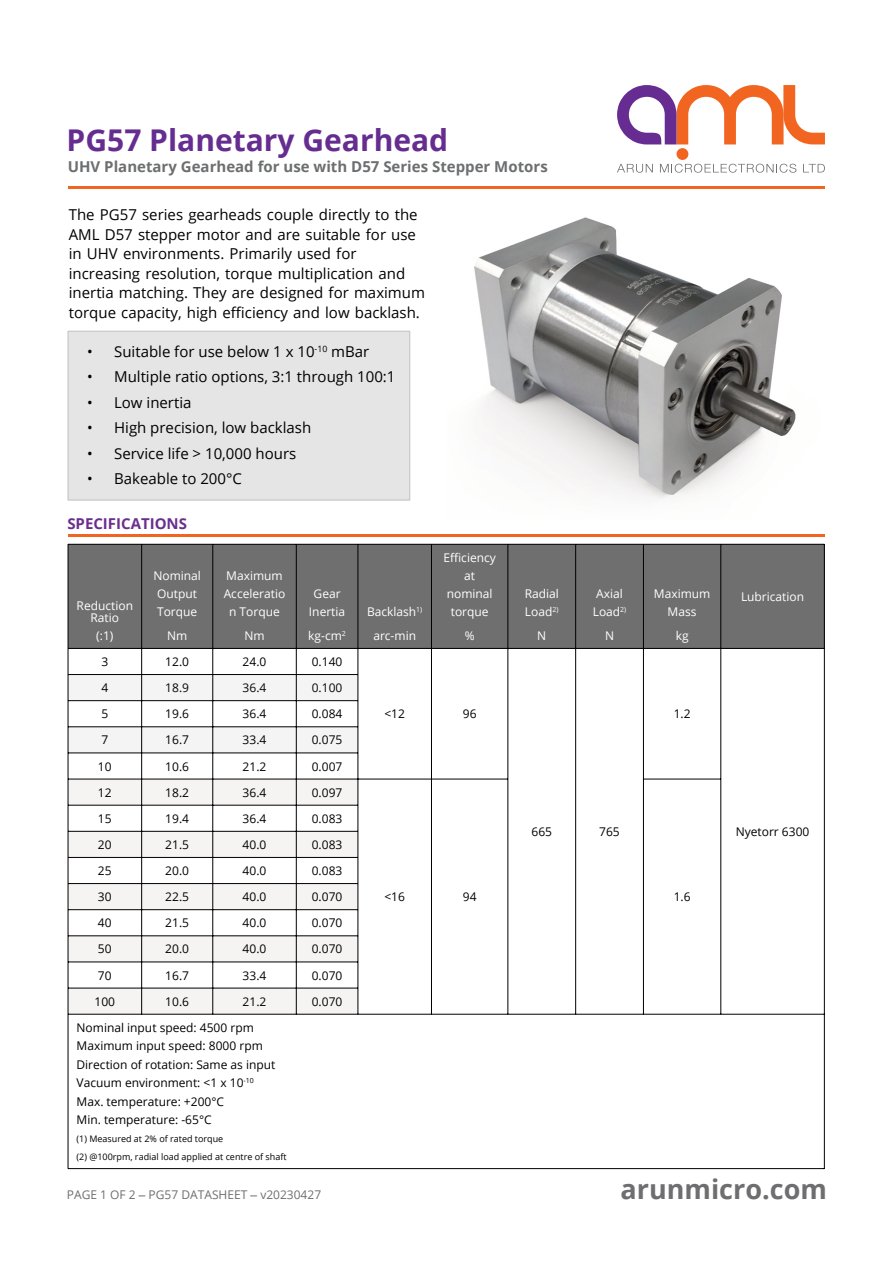
<style>
.page{position:relative;width:893px;height:1263px;background:#fff}
.page>*{position:absolute;margin:0;border:0;box-sizing:border-box;transform-origin:0 0}
.t1{font:700 30px "Open Sans";color:#662d91}
.t2{font:700 27px "Open Sans";color:#6e6e70}
.t3{font:15px/19.5px "Open Sans";color:#000}
.t4{font:700 15px "Open Sans";color:#6d6e70}
.t5{font:700 15px "Open Sans";color:#6a2f8e}
.t6{font:12px/18.5px "Open Sans";color:#000}
.t7{font:12px/18px "Open Sans";color:#fff;text-align:center}
.t8{font:12px "Open Sans";color:#6e6e70}
.t9{font:12px "Open Sans";color:#080605}
.t10{font:9px/18px "Open Sans";color:#000}
.s1{font-family:"Arial"}
</style>
<div class="page">
<div style="left:68px;top:544px;width:756px;height:104px;background:#706f6f"></div>
<svg style="left:69px;top:675px;width:289px;height:78px"></svg>
<svg style="left:69px;top:779px;width:755px;height:389px"></svg>
<hr style="left:68px;top:544px;width:1px;height:625px;background:#000">
<hr style="left:824px;top:544px;width:1px;height:625px;background:#000">
<hr style="left:141px;top:544px;width:1px;height:470px;background:#000">
<hr style="left:212px;top:544px;width:1px;height:470px;background:#000">
<hr style="left:296px;top:544px;width:1px;height:470px;background:#000">
<hr style="left:358px;top:544px;width:1px;height:470px;background:#000">
<hr style="left:431px;top:544px;width:1px;height:470px;background:#000">
<hr style="left:508px;top:544px;width:1px;height:470px;background:#000">
<hr style="left:575px;top:544px;width:1px;height:470px;background:#000">
<hr style="left:643px;top:544px;width:1px;height:470px;background:#000">
<hr style="left:720px;top:544px;width:1px;height:470px;background:#000">
<hr style="left:68px;top:544px;width:756px;height:1px;background:#000">
<hr style="left:68px;top:648px;width:756px;height:1px;background:#000">
<hr style="left:68px;top:674px;width:290px;height:1px;background:#000">
<hr style="left:68px;top:700px;width:290px;height:1px;background:#000">
<hr style="left:68px;top:726px;width:290px;height:1px;background:#000">
<hr style="left:68px;top:753px;width:290px;height:1px;background:#000">
<hr style="left:68px;top:779px;width:440px;height:1px;background:#000">
<hr style="left:643px;top:779px;width:78px;height:1px;background:#000">
<hr style="left:68px;top:805px;width:290px;height:1px;background:#000">
<hr style="left:68px;top:831px;width:290px;height:1px;background:#000">
<hr style="left:68px;top:857px;width:290px;height:1px;background:#000">
<hr style="left:68px;top:883px;width:290px;height:1px;background:#000">
<hr style="left:68px;top:909px;width:290px;height:1px;background:#000">
<hr style="left:68px;top:935px;width:290px;height:1px;background:#000">
<hr style="left:68px;top:962px;width:290px;height:1px;background:#000">
<hr style="left:68px;top:988px;width:290px;height:1px;background:#000">
<hr style="left:68px;top:1014px;width:756px;height:1px;background:#000">
<hr style="left:68px;top:1168px;width:756px;height:1px;background:#000">
<hr style="left:68px;top:534px;width:757px;height:3px;background:#f16523">
<div style="left:68px;top:331px;width:342px;height:169px;background:#e5e5e5;border:1px solid #c0c0c0"></div>
<img style="left:474px;top:217px;width:322px;height:282px">
<hr style="left:68px;top:187px;width:757px;height:2px;background:#f16523">
<svg style="left:617px;top:164px;width:36px;height:9px"></svg>
<svg style="left:660px;top:164px;width:136px;height:9px"></svg>
<svg style="left:803px;top:164px;width:22px;height:8px"></svg>
<div style="left:676px;top:148px;width:12px;height:12px;background:#f26521;border-radius:50%"></div>
<svg style="left:617px;top:85px;width:208px;height:59px"></svg>
<h1 class="t1" style="left:67px;top:128px;width:383px">PG57 Planetary Gearhead</h1>
<p class="t4" style="left:68px;top:161px;width:481px">UHV Planetary Gearhead for use with D57 Series Stepper Motors</p>
<p class="t3" style="left:69px;top:207px;width:358px">The PG57 series gearheads couple directly to the AML D57 stepper motor and are suitable for use in UHV environments. Primarily used for increasing resolution, torque multiplication and inertia matching. They are designed for maximum torque capacity, high efficiency and low backlash.</p>
<p class="t3" style="left:87px;top:343px;width:284px">• Suitable for use below 1 x 10<sup>-10</sup> mBar</p>
<p class="t3" style="left:87px;top:369px;width:310px">• Multiple ratio options, 3:1 through 100:1</p>
<p class="t3" style="left:87px;top:394px;width:106px">• Low inertia</p>
<p class="t3" style="left:87px;top:420px;width:226px">• High precision, low backlash</p>
<p class="t3" style="left:87px;top:445px;width:211px">• Service life &gt; 10,000 hours</p>
<p class="t3" style="left:87px;top:471px;width:156px">• Bakeable to 200°C</p>
<p class="t5" style="left:67px;top:517px;width:121px">SPECIFICATIONS</p>
<p class="t7" style="left:77px;top:601px;width:58px;line-height:12px">Reduction<br>Ratio</p>
<p class="t7" style="left:96px;top:628px;width:19px">(:1)</p>
<p class="t7" style="left:153px;top:568px;width:49px">Nominal<br>Output<br>Torque</p>
<p class="t7" style="left:167px;top:628px;width:22px">Nm</p>
<p class="t7" style="left:224px;top:568px;width:63px">Maximum<br>Acceleratio n Torque</p>
<p class="t7" style="left:244px;top:628px;width:22px">Nm</p>
<p class="t7" style="left:309px;top:586px;width:38px">Gear<br>Inertia</p>
<p class="t7" style="left:308px;top:628px;width:39px">kg-cm<sup>2</sup></p>
<p class="t6" style="left:101px;top:654px;width:8px">3</p>
<p class="t6" style="left:165px;top:654px;width:25px">12.0</p>
<p class="t6" style="left:243px;top:654px;width:25px">24.0</p>
<p class="t6" style="left:312px;top:654px;width:32px">0.140</p>
<p class="t6" style="left:101px;top:680px;width:8px">4</p>
<p class="t9" style="left:165px;top:683px;width:25px">18.9</p>
<p class="t9" style="left:243px;top:683px;width:25px">36.4</p>
<p class="t9" style="left:312px;top:683px;width:32px">0.100</p>
<p class="t6" style="left:101px;top:706px;width:8px">5</p>
<p class="t6" style="left:165px;top:706px;width:25px">19.6</p>
<p class="t6" style="left:243px;top:706px;width:25px">36.4</p>
<p class="t6" style="left:312px;top:706px;width:32px">0.084</p>
<p class="t6" style="left:101px;top:732px;width:8px">7</p>
<p class="t6" style="left:165px;top:732px;width:25px">16.7</p>
<p class="t6" style="left:243px;top:732px;width:25px">33.4</p>
<p class="t6" style="left:312px;top:732px;width:32px">0.075</p>
<p class="t6" style="left:98px;top:758px;width:15px">10</p>
<p class="t6" style="left:165px;top:758px;width:25px">10.6</p>
<p class="t6" style="left:243px;top:758px;width:25px">21.2</p>
<p class="t6" style="left:312px;top:758px;width:32px">0.007</p>
<p class="t6" style="left:98px;top:784px;width:15px">12</p>
<p class="t6" style="left:165px;top:784px;width:25px">18.2</p>
<p class="t6" style="left:243px;top:784px;width:25px">36.4</p>
<p class="t6" style="left:312px;top:784px;width:32px">0.097</p>
<p class="t6" style="left:98px;top:810px;width:15px">15</p>
<p class="t6" style="left:165px;top:810px;width:25px">19.4</p>
<p class="t6" style="left:243px;top:810px;width:25px">36.4</p>
<p class="t6" style="left:312px;top:810px;width:32px">0.083</p>
<p class="t6" style="left:98px;top:836px;width:15px">20</p>
<p class="t6" style="left:165px;top:836px;width:25px">21.5</p>
<p class="t6" style="left:243px;top:836px;width:25px">40.0</p>
<p class="t6" style="left:312px;top:836px;width:32px">0.083</p>
<p class="t6" style="left:98px;top:863px;width:15px">25</p>
<p class="t6" style="left:165px;top:863px;width:25px">20.0</p>
<p class="t6" style="left:243px;top:863px;width:25px">40.0</p>
<p class="t6" style="left:312px;top:863px;width:32px">0.083</p>
<p class="t6" style="left:98px;top:889px;width:15px">30</p>
<p class="t6" style="left:165px;top:889px;width:25px">22.5</p>
<p class="t6" style="left:243px;top:889px;width:25px">40.0</p>
<p class="t6" style="left:312px;top:889px;width:32px">0.070</p>
<p class="t6" style="left:98px;top:915px;width:15px">40</p>
<p class="t6" style="left:165px;top:915px;width:25px">21.5</p>
<p class="t6" style="left:243px;top:915px;width:25px">40.0</p>
<p class="t6" style="left:312px;top:915px;width:32px">0.070</p>
<p class="t6" style="left:98px;top:941px;width:15px">50</p>
<p class="t6" style="left:165px;top:941px;width:25px">20.0</p>
<p class="t6" style="left:243px;top:941px;width:25px">40.0</p>
<p class="t6" style="left:312px;top:941px;width:32px">0.070</p>
<p class="t6" style="left:98px;top:967px;width:15px">70</p>
<p class="t6" style="left:165px;top:967px;width:25px">16.7</p>
<p class="t6" style="left:243px;top:967px;width:25px">33.4</p>
<p class="t6" style="left:312px;top:967px;width:32px">0.070</p>
<p class="t6" style="left:95px;top:993px;width:22px">100</p>
<p class="t6" style="left:165px;top:993px;width:25px">10.6</p>
<p class="t6" style="left:243px;top:993px;width:25px">21.2</p>
<p class="t6" style="left:312px;top:993px;width:32px">0.070</p>
<p class="t6" style="left:77px;top:1019px;width:200px">Nominal input speed: 4500 rpm<br>Maximum input speed: 8000 rpm<br>Direction of rotation: Same as input<br>Vacuum environment: &lt;1 x 10<sup>-10<br></sup>Max. temperature: +200°C<br>Min. temperature: -65°C</p>
<p class="t10" style="left:77px;top:1131px;width:212px">(1) Measured at 2% of rated torque<br>(2) @100rpm, radial load applied at centre of shaft</p>
<p class="t8" style="left:67px;top:1190px;width:256px">PAGE 1 OF 2 <span class="s1">‒</span> PG57 DATASHEET <span class="s1">‒</span> v20230427</p>
<p class="t7" style="left:367px;top:601px;width:57px;line-height:24px">Backlash<sup>1) </sup>arc-min</p>
<p class="t7" style="left:443px;top:550px;width:54px">Efficiency at nominal torque</p>
<p class="t7" style="left:465px;top:628px;width:11px">%</p>
<p class="t6" style="left:384px;top:706px;width:22px">&lt;12</p>
<p class="t6" style="left:463px;top:706px;width:15px">96</p>
<p class="t7" style="left:525px;top:586px;width:36px;text-align:left">Radial<br>Load<sup>2)</sup></p>
<p class="t7" style="left:537px;top:628px;width:11px">N</p>
<p class="t7" style="left:593px;top:586px;width:35px;text-align:left">Axial<br>Load<sup>2)</sup></p>
<p class="t7" style="left:605px;top:628px;width:11px">N</p>
<p class="t7" style="left:654px;top:586px;width:58px">Maximum<br>Mass</p>
<p class="t7" style="left:676px;top:628px;width:14px">kg</p>
<p class="t6" style="left:674px;top:706px;width:18px">1.2</p>
<p class="t7" style="left:741px;top:589px;width:65px">Lubrication</p>
<p class="t6" style="left:531px;top:823px;width:22px">665</p>
<p class="t6" style="left:599px;top:823px;width:22px">765</p>
<p class="t6" style="left:384px;top:889px;width:22px">&lt;16</p>
<p class="t6" style="left:463px;top:889px;width:15px">94</p>
<p class="t6" style="left:674px;top:889px;width:18px">1.6</p>
<p class="t6" style="left:736px;top:823px;width:75px">Nyetorr 6300</p>
<h2 class="t2" style="left:620px;top:1178px;width:208px">arunmicro.com</h2>
</div>
